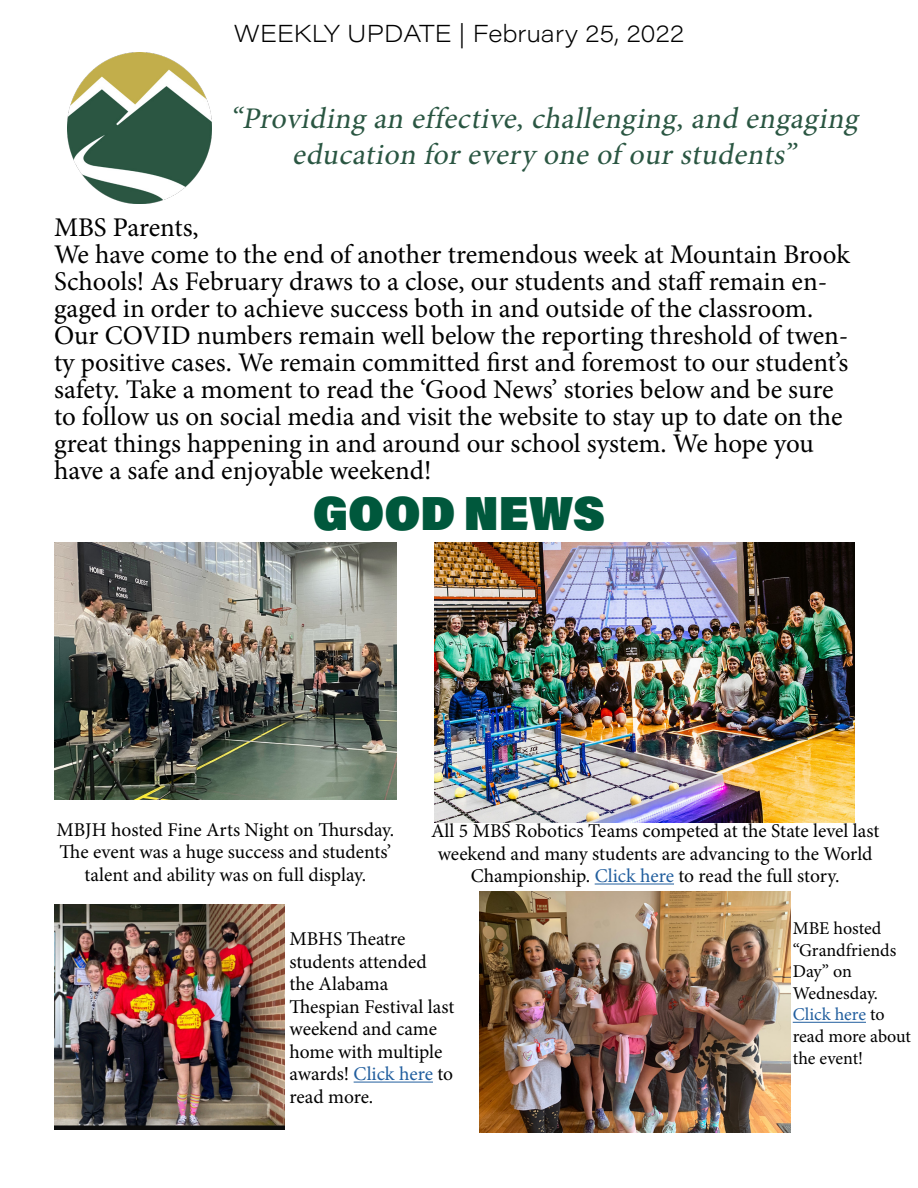
<style>
.page{position:relative;width:918px;height:1188px;background:#fff}
.page>*{position:absolute;margin:0;border:0;box-sizing:border-box;transform-origin:0 0}
.t1{font:900 48px "Acumin Pro Semi Cond";color:#00583c}
.t2{font:italic 30px/36px "Minion Pro";color:#2a5642;text-align:center}
.t3{font:27px/27px "Minion Pro";letter-spacing:-.005em;color:#000}
.t4{font:200 24px "Acumin Pro Wide";color:#000}
.t5{font:19.5px/22.5px "Minion Pro";letter-spacing:-.005em;color:#000;text-align:center}
.t6{font:18px/21.6px "Minion Pro";letter-spacing:-.005em;color:#000}
.s1{color:#215e9e}
</style>
<div class="page">
<img style="left:68px;top:52px;width:144px;height:151px">
<img style="left:54px;top:542px;width:343px;height:257px">
<img style="left:54px;top:904px;width:231px;height:226px">
<hr style="left:354px;top:1082px;width:79px;height:1px;background:#215e9e">
<img style="left:434px;top:542px;width:421px;height:281px">
<hr style="left:595px;top:884px;width:79px;height:1px;background:#215e9e">
<img style="left:479px;top:891px;width:311px;height:241px">
<hr style="left:793px;top:1022px;width:73px;height:1px;background:#215e9e">
<p class="t4" style="left:234px;top:17px;width:452px">WEEKLY UPDATE | February 25, 2022</p>
<p class="t2" style="left:230px;top:100px;width:637px">“Providing an effective,challenging,and engaging education forevery one of ourstudents”</p>
<p class="t3" style="left:54px;top:214px;width:797px">MBS Parents,<br>We have come to the end of another tremendous week at Mountain Brook Schools! As February draws to a close, our students and staff remain en&shy;gaged in order to achieve success both in and outside of the classroom.<br>Our COVID numbers remain well below the reporting threshold of twen&shy;ty positive cases. We remain committed first and foremost to our student’s safety. Take a moment to read the ‘Good News’ stories below and be sure to follow us on social media and visit the website to stay up to date on the great things happening in and around our school system. We hope you have a safe and enjoyable weekend!</p>
<h1 class="t1" style="left:313px;top:480px;width:294px">GOOD NEWS</h1>
<p class="t5" style="left:56px;top:819px;width:339px">MBJH hosted Fine Arts Night on Thursday.<br>The event was a huge success and students’ talent and ability was on full display.</p>
<p class="t5" style="left:431px;top:820px;width:450px">All 5 MBS Robotics Teams competed at the State level last weekend and many students are advancing to the World<br>Championship. <span class="s1">Click here</span> to read the full story.</p>
<p class="t6" style="left:793px;top:918px;width:120px">MBE hosted “Grandfriends<br>Day” on<br>Wednesday.<br><span class="s1">Click here</span> to read more about the event!</p>
<p class="t5" style="left:290px;top:928px;width:166px;text-align:left">MBHS Theatre students attended the Alabama<br>Thespian Festival last weekend and came home with multiple awards! <span class="s1">Click here</span> to read more.</p>
</div>
